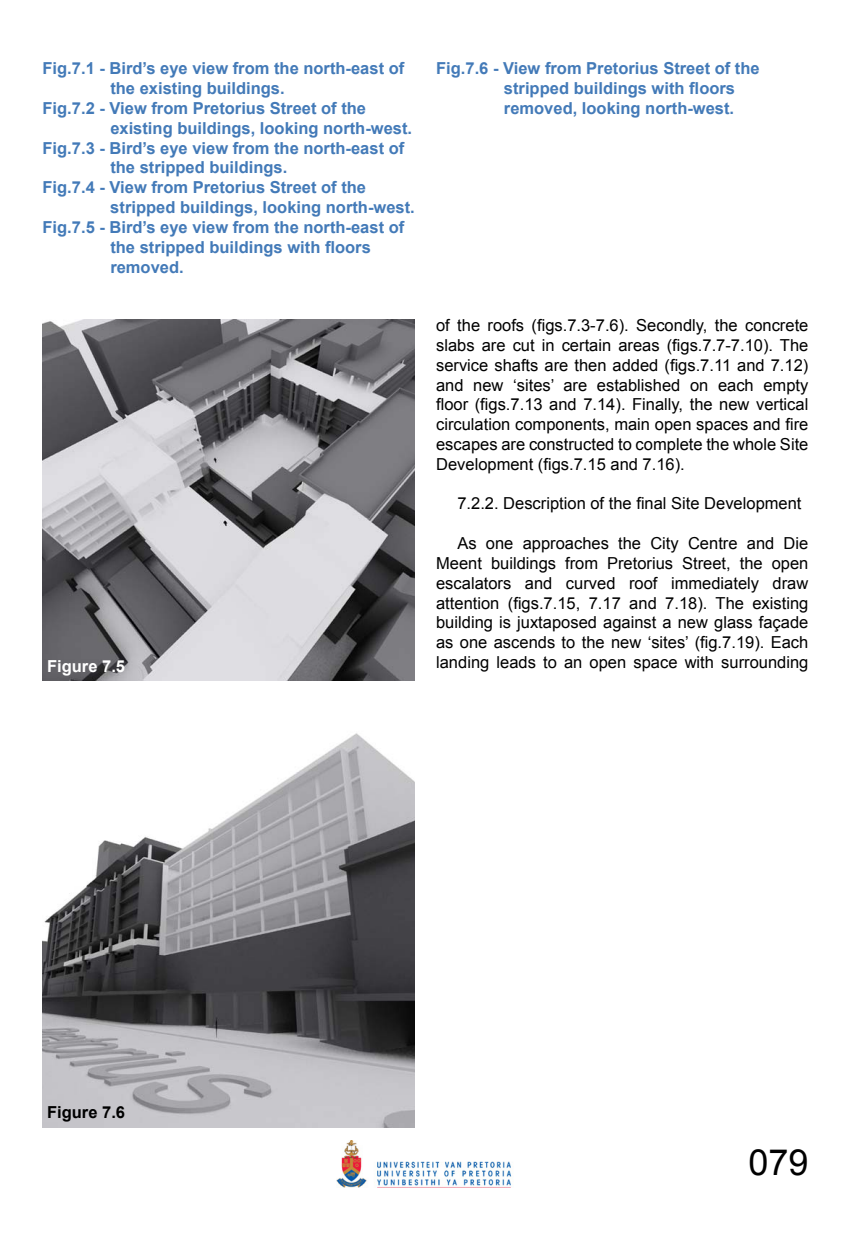
<style>
.page{position:relative;width:851px;height:1234px;background:#fff}
.page>*{position:absolute;margin:0;border:0;box-sizing:border-box;transform-origin:0 0}
.t1{font:36px "Arial";color:#000}
.t2{font:16.5px/19.8px "Arial";color:#000;text-align:justify}
.t3{font:700 16.5px/19.8px "Arial";color:#437ab8}
.t4{font:700 16.5px "Arial";color:#fff}
.t5{font:700 16.5px "Arial";color:#000}
</style>
<div class="page">
<img style="left:43px;top:319px;width:372px;height:361px">
<img style="left:43px;top:733px;width:372px;height:394px">
<img style="left:336px;top:1140px;width:175px;height:47px">
<p class="t3" style="left:43px;top:59px;width:363px">Fig.7.1 - Bird’s eye view from the north-east of</p>
<p class="t3" style="left:110px;top:79px;width:176px">the existing buildings.</p>
<p class="t3" style="left:43px;top:99px;width:325px">Fig.7.2 - View from Pretorius Street of the</p>
<p class="t3" style="left:110px;top:119px;width:303px">existing buildings, looking north-west.</p>
<p class="t3" style="left:43px;top:138px;width:363px">Fig.7.3 - Bird’s eye view from the north-east of</p>
<p class="t3" style="left:110px;top:158px;width:178px">the stripped buildings.</p>
<p class="t3" style="left:43px;top:178px;width:325px">Fig.7.4 - View from Pretorius Street of the</p>
<p class="t3" style="left:110px;top:198px;width:306px">stripped buildings, looking north-west.</p>
<p class="t3" style="left:43px;top:218px;width:363px">Fig.7.5 - Bird’s eye view from the north-east of</p>
<p class="t3" style="left:110px;top:237px;width:262px">the stripped buildings with floors</p>
<p class="t3" style="left:110px;top:257px;width:75px">removed.</p>
<p class="t4" style="left:47px;top:654px;width:79px">Figure 7.5</p>
<p class="t3" style="left:504px;top:59px;width:257px;text-indent:-68px">Fig.7.6 - View from Pretorius Street of the stripped buildings with floors removed, looking north-west.</p>
<p class="t2" style="left:436px;top:315px;width:374px">of the roofs (figs.7.3-7.6). Secondly, the concrete slabs are cut in certain areas (figs.7.7-7.10). The service shafts are then added (figs.7.11 and 7.12) and new ‘sites’ are established on each empty floor (figs.7.13 and 7.14). Finally, the new vertical circulation components, main open spaces and fire escapes are constructed to complete the whole Site Development (figs.7.15 and 7.16).</p>
<p class="t2" style="left:457px;top:494px;width:345px">7.2.2. Description of the final Site Development</p>
<p class="t2" style="left:436px;top:533px;width:374px;text-indent:21px">As one approaches the City Centre and Die Meent buildings from Pretorius Street, the open escalators and curved roof immediately draw attention (figs.7.15, 7.17 and 7.18). The existing building is juxtaposed against a new glass façade as one ascends to the new ‘sites’ (fig.7.19). Each landing leads to an open space with surrounding</p>
<p class="t5" style="left:47px;top:1101px;width:79px">Figure 7.6</p>
<h1 class="t1" style="left:748px;top:1138px;width:62px">079</h1>
</div>
